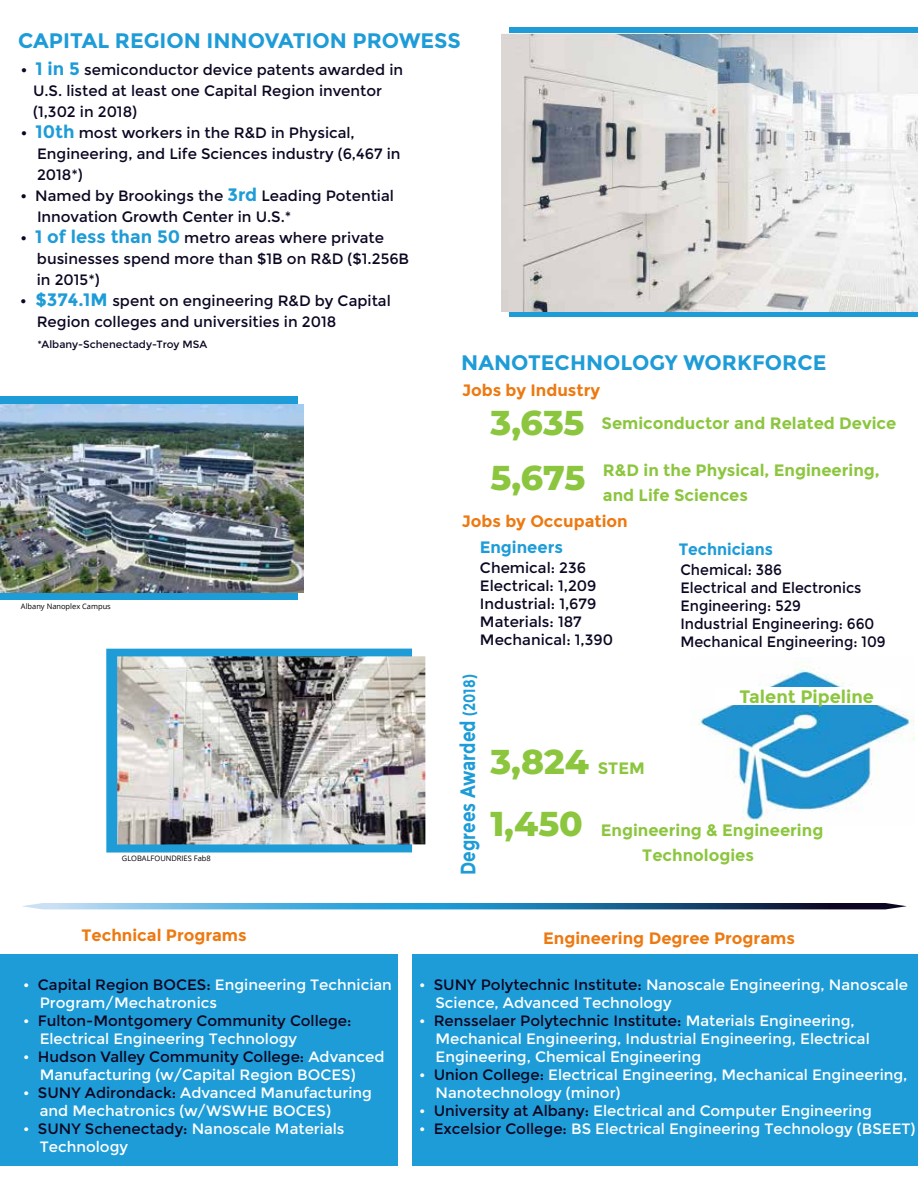
<style>
.page{position:relative;width:918px;height:1188px;background:#fff}
.page>*{position:absolute;margin:0;border:0;box-sizing:border-box;transform-origin:0 0}
.t1{font:800 34.5px "Montserrat";color:#8cc63f}
.t2{font:700 21px "Montserrat";color:#1e9cd7}
.t3{font:700 20.85px "Montserrat";color:#1e9cd7;scale:.82 1}
.t4{font:700 18px "Montserrat";color:#8cc63f}
.t5{font:700 16.5px/25.3px "Montserrat";color:#8cc63f}
.t6{font:700 16.5px "Montserrat";color:#ed7911}
.t7{font:700 16.5px "Montserrat";color:#1e9cd7;scale:.95 1}
.t8{font:700 16.5px "Montserrat";color:#1e9cd7}
.t9{font:15px/18px "Montserrat";color:#fff}
.t10{font:15px/21px "Montserrat";color:#0d0622}
.t11{font:15px/18px "Montserrat";color:#0d0622;scale:.95 1}
.t12{font:10.5px "Montserrat";color:#0d0622}
.t13{font:7.5px "Open Sans";color:#000}
.s1{font-weight:700}
.s2{font-weight:700;font-size:18px;color:#1e9cd7}
.s3{font-weight:800;font-size:34.5px}
.s4{color:#0d0622}
.s5{color:#fff}
.s6{font-size:16.5px}
.s7{font-weight:700;font-size:16.5px}
</style>
<div class="page">
<div style="left:412px;top:954px;width:506px;height:212px;background:#1e9cd7"></div>
<svg style="left:509px;top:27px;width:409px;height:289px;background:#3fa8d9"></svg>
<div style="left:0;top:954px;width:398px;height:212px;background:#1e9cd7"></div>
<div style="left:0;top:396px;width:297px;height:204px;background:#1e9cd7"></div>
<img style="left:0;top:404px;width:303px;height:189px">
<div style="left:106px;top:649px;width:306px;height:204px;background:#1e9cd7"></div>
<img style="left:117px;top:656px;width:308px;height:188px">
<svg style="left:22px;top:903px;width:885px;height:6px;background:#4081ab"></svg>
<img style="left:698px;top:663px;width:217px;height:159px">
<div style="left:716px;top:687px;width:186px;height:18px;background:#fff"></div>
<img style="left:501px;top:34px;width:417px;height:277px">
<h2 class="t2" style="left:18px;top:28px;width:444px">CAPITAL REGION INNOVATION PROWESS</h2>
<p class="t10" style="left:33px;top:60px;width:372px;text-indent:-12px"><span class="s1">•</span> <span class="s2">1 in 5</span> semiconductor device patents awarded in<br>U.S. listed at least one Capital Region inventor (1,302 in 2018)</p>
<p class="t10" style="left:37px;top:123px;width:365px;text-indent:-16px"><span class="s1">•</span> <span class="s2">10th</span> most workers in the R&amp;D in Physical,<br>Engineering, and Life Sciences industry (6,467 in<br>2018*)</p>
<p class="t10" style="left:37px;top:186px;width:358px;text-indent:-16px"><span class="s1">•</span> Named by Brookings the <span class="s2">3rd</span> Leading Potential<br>Innovation Growth Center in U.S.*</p>
<p class="t10" style="left:37px;top:228px;width:374px;text-indent:-16px"><span class="s1">•</span> <span class="s2">1 of less than 50</span> metro areas where private businesses spend more than $1B on R&amp;D ($1.256B in 2015*)</p>
<p class="t10" style="left:37px;top:291px;width:356px;text-indent:-16px"><span class="s1">•</span> <span class="s2">$374.1M</span> spent on engineering R&amp;D by Capital<br>Region colleges and universities in 2018</p>
<p class="t12" style="left:38px;top:338px;width:171px">*Albany-Schenectady-Troy MSA</p>
<h2 class="t2" style="left:461px;top:350px;width:367px">NANOTECHNOLOGY WORKFORCE</h2>
<p class="t6" style="left:462px;top:380px;width:140px">Jobs by Industry</p>
<p class="t5" style="left:491px;top:410px;width:407px"><span class="s3">3,635</span> Semiconductor and Related Device</p>
<p class="t5" style="left:603px;top:457px;width:278px;text-indent:-112px"><span class="s3">5,675</span> R&amp;D in the Physical, Engineering, and Life Sciences</p>
<p class="t13" style="left:21px;top:601px;width:91px">Albany Nanoplex Campus</p>
<p class="t13" style="left:122px;top:854px;width:90px">GLOBALFOUNDRIES Fab8</p>
<p class="t6" style="left:82px;top:925px;width:167px">Technical Programs</p>
<p class="t9" style="left:40px;top:976px;width:354px;text-indent:-16px">• <span class="s4">Capital Region BOCES:</span> Engineering Technician<br>Program/Mechatronics</p>
<p class="t10" style="left:40px;top:1012px;width:313px;line-height:18px;text-indent:-16px"><span class="s5">•</span> Fulton-Montgomery Community College:<br><span class="s5">Electrical Engineering Technology</span></p>
<p class="t9" style="left:40px;top:1048px;width:346px;text-indent:-16px">• <span class="s4">Hudson Valley Community College:</span> Advanced<br>Manufacturing (w/Capital Region BOCES)</p>
<p class="t9" style="left:40px;top:1084px;width:334px;text-indent:-16px">• <span class="s4">SUNY Adirondack:</span> Advanced Manufacturing and Mechatronics (w/WSWHE BOCES)</p>
<p class="t9" style="left:40px;top:1120px;width:306px;text-indent:-16px">• <span class="s4">SUNY Schenectady:</span> Nanoscale Materials<br>Technology</p>
<p class="t6" style="left:462px;top:512px;width:167px">Jobs by Occupation</p>
<p class="t8" style="left:480px;top:538px;width:85px">Engineers</p>
<p class="t10" style="left:480px;top:559px;width:135px;line-height:18px">Chemical: 236<br>Electrical: 1,209<br>Industrial: 1,679<br>Materials: 187<br>Mechanical: 1,390</p>
<p class="t7" style="left:679px;top:539px;width:101px">Technicians</p>
<p class="t11" style="left:680px;top:561px;width:218px">Chemical: 386<br>Electrical and Electronics<br>Engineering: 529<br>Industrial Engineering: 660<br>Mechanical Engineering: 109</p>
<h3 class="t3" style="left:456px;top:875px;width:246px;rotate:-90deg">Degrees Awarded <span class="s6">(2018)</span></h3>
<p class="t4" style="left:740px;top:686px;width:136px">Talent Pipeline</p>
<h1 class="t1" style="left:490px;top:737px;width:156px">3,824 <span class="s7">STEM</span></h1>
<p class="t5" style="left:642px;top:817px;width:183px;text-indent:-152px"><span class="s3">1,450</span> Engineering &amp; Engineering<br>Technologies</p>
<p class="t6" style="left:543px;top:929px;width:253px">Engineering Degree Programs</p>
<p class="t9" style="left:436px;top:976px;width:474px;text-indent:-16px">• <span class="s4">SUNY Polytechnic Institute:</span> Nanoscale Engineering, Nanoscale<br>Science, Advanced Technology</p>
<p class="t9" style="left:436px;top:1012px;width:436px;text-indent:-16px">• <span class="s4">Rensselaer Polytechnic Institute:</span> Materials Engineering,<br>Mechanical Engineering, Industrial Engineering, Electrical<br>Engineering, Chemical Engineering</p>
<p class="t9" style="left:436px;top:1066px;width:473px;text-indent:-16px">• <span class="s4">Union College:</span> Electrical Engineering, Mechanical Engineering,<br>Nanotechnology (minor)</p>
<p class="t9" style="left:419px;top:1102px;width:455px">• <span class="s4">University at Albany:</span> Electrical and Computer Engineering</p>
<p class="t9" style="left:419px;top:1120px;width:498px">• <span class="s4">Excelsior College:</span> BS Electrical Engineering Technology (BSEET)</p>
</div>
